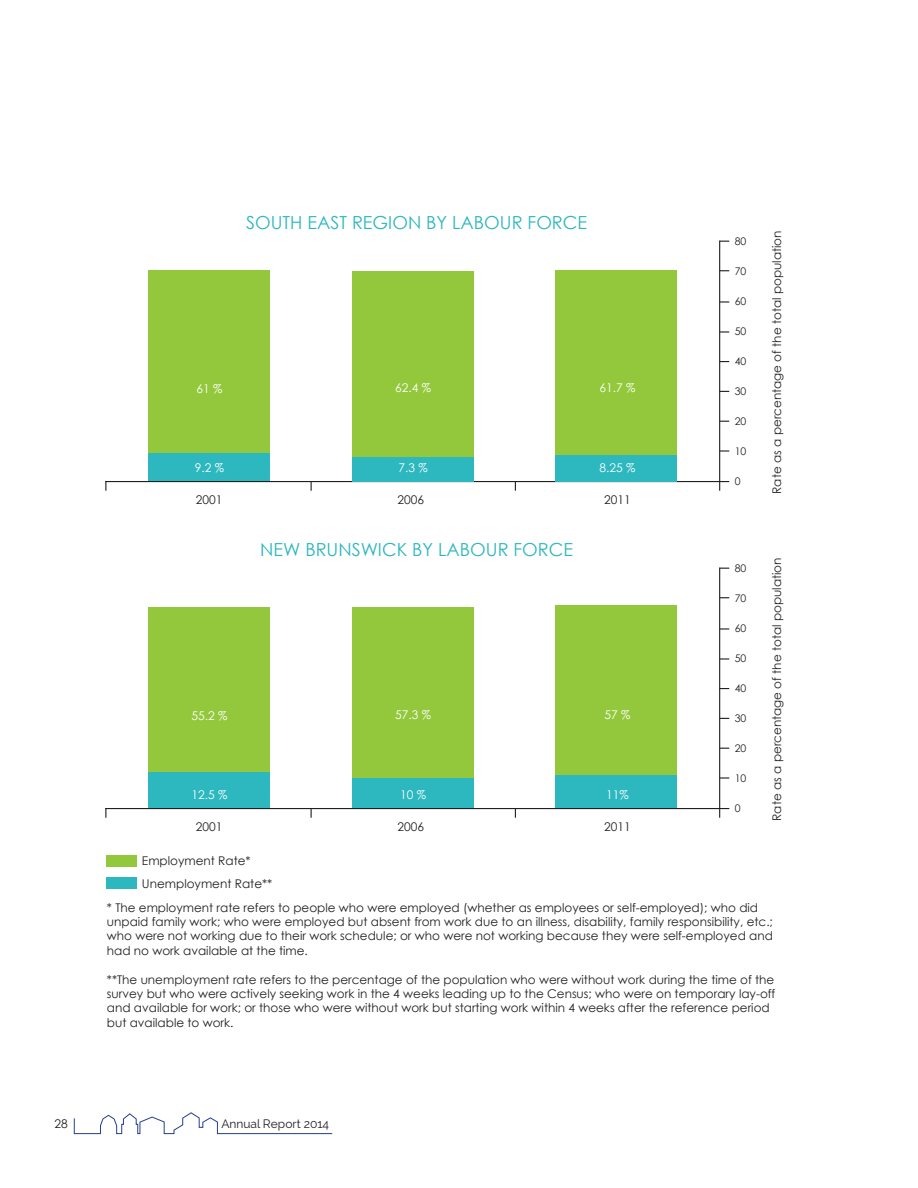
<style>
.page{position:relative;width:918px;height:1188px;background:#fff}
.page>*{position:absolute;margin:0;border:0;box-sizing:border-box;transform-origin:0 0}
.t1{font:18px "Century Gothic";color:#2db7be}
.t2{font:12px/14.4px "Century Gothic";color:#231f20}
.t3{font:12px "Century Gothic";color:#fff}
.t4{font:12px "Raleway";color:#231f20}
.t5{font:10.5px "Century Gothic";color:#231f20}
</style>
<div class="page">
<svg style="left:73px;top:1112px;width:260px;height:22px"></svg>
<hr style="left:105px;top:481px;width:624px;height:1px;background:#231f20">
<hr style="left:719px;top:241px;width:1px;height:250px;background:#231f20">
<svg style="left:720px;top:450px;width:9px;height:2px"></svg>
<svg style="left:720px;top:331px;width:9px;height:2px"></svg>
<svg style="left:720px;top:301px;width:9px;height:2px"></svg>
<div style="left:148px;top:270px;width:122px;height:183px;background:#93c83d"></div>
<div style="left:106px;top:855px;width:31px;height:11px;background:#93c83d"></div>
<div style="left:106px;top:877px;width:31px;height:12px;background:#2db7be"></div>
<div style="left:148px;top:453px;width:122px;height:28px;background:#2db7be"></div>
<div style="left:352px;top:271px;width:122px;height:186px;background:#93c83d"></div>
<div style="left:352px;top:457px;width:122px;height:24px;background:#2db7be"></div>
<div style="left:555px;top:271px;width:121px;height:184px;background:#93c83d"></div>
<div style="left:555px;top:455px;width:121px;height:26px;background:#2db7be"></div>
<hr style="left:105px;top:808px;width:624px;height:1px;background:#231f20">
<hr style="left:719px;top:568px;width:1px;height:250px;background:#231f20">
<svg style="left:720px;top:777px;width:9px;height:2px"></svg>
<svg style="left:720px;top:658px;width:9px;height:2px"></svg>
<svg style="left:720px;top:628px;width:9px;height:2px"></svg>
<div style="left:148px;top:607px;width:122px;height:165px;background:#93c83d"></div>
<div style="left:148px;top:772px;width:122px;height:36px;background:#2db7be"></div>
<div style="left:352px;top:607px;width:122px;height:172px;background:#93c83d"></div>
<div style="left:352px;top:779px;width:122px;height:29px;background:#2db7be"></div>
<div style="left:555px;top:605px;width:121px;height:170px;background:#93c83d"></div>
<div style="left:555px;top:775px;width:121px;height:33px;background:#2db7be"></div>
<p class="t2" style="left:55px;top:1116px;width:15px">28</p>
<p class="t1" style="left:246px;top:211px;width:343px">SOUTH EAST REGION BY LABOUR FORCE</p>
<p class="t3" style="left:197px;top:381px;width:27px">61 %</p>
<p class="t3" style="left:395px;top:381px;width:37px">62.4 %</p>
<p class="t3" style="left:599px;top:381px;width:37px">61.7 %</p>
<p class="t3" style="left:195px;top:460px;width:31px">9.2 %</p>
<p class="t3" style="left:399px;top:460px;width:31px">7.3 %</p>
<p class="t3" style="left:599px;top:460px;width:37px">8.25 %</p>
<p class="t2" style="left:196px;top:492px;width:28px">2001</p>
<p class="t2" style="left:397px;top:492px;width:28px">2006</p>
<p class="t2" style="left:604px;top:492px;width:28px">2011</p>
<p class="t1" style="left:260px;top:538px;width:315px">NEW BRUNSWICK BY LABOUR FORCE</p>
<p class="t3" style="left:192px;top:708px;width:37px">55.2 %</p>
<p class="t3" style="left:395px;top:708px;width:37px">57.3 %</p>
<p class="t3" style="left:604px;top:708px;width:27px">57 %</p>
<p class="t3" style="left:192px;top:787px;width:37px">12.5 %</p>
<p class="t3" style="left:400px;top:787px;width:27px">10 %</p>
<p class="t3" style="left:606px;top:787px;width:24px">11%</p>
<p class="t2" style="left:196px;top:819px;width:28px">2001</p>
<p class="t2" style="left:397px;top:819px;width:28px">2006</p>
<p class="t2" style="left:604px;top:819px;width:28px">2011</p>
<p class="t2" style="left:142px;top:853px;width:110px">Employment Rate*</p>
<p class="t2" style="left:142px;top:876px;width:132px">Unemployment Rate**</p>
<p class="t5" style="left:735px;top:235px;width:13px">80</p>
<p class="t5" style="left:735px;top:265px;width:13px">70</p>
<p class="t5" style="left:735px;top:295px;width:13px">60</p>
<p class="t5" style="left:735px;top:325px;width:13px">50</p>
<p class="t5" style="left:735px;top:355px;width:13px">40</p>
<p class="t5" style="left:735px;top:385px;width:13px">30</p>
<p class="t5" style="left:735px;top:415px;width:13px">20</p>
<p class="t5" style="left:735px;top:445px;width:13px">10</p>
<p class="t5" style="left:735px;top:475px;width:7px">0</p>
<p class="t2" style="left:769px;top:494px;width:265px;rotate:-90deg">Rate as a percentage of the total population</p>
<p class="t5" style="left:735px;top:562px;width:13px">80</p>
<p class="t5" style="left:735px;top:592px;width:13px">70</p>
<p class="t5" style="left:735px;top:622px;width:13px">60</p>
<p class="t5" style="left:735px;top:652px;width:13px">50</p>
<p class="t5" style="left:735px;top:682px;width:13px">40</p>
<p class="t5" style="left:735px;top:712px;width:13px">30</p>
<p class="t5" style="left:735px;top:742px;width:13px">20</p>
<p class="t5" style="left:735px;top:772px;width:13px">10</p>
<p class="t5" style="left:735px;top:802px;width:7px">0</p>
<p class="t2" style="left:769px;top:821px;width:265px;rotate:-90deg">Rate as a percentage of the total population</p>
<p class="t2" style="left:107px;top:900px;width:668px">* The employment rate refers to people who were employed (whether as employees or self-employed); who did unpaid family work; who were employed but absent from work due to an illness, disability, family responsibility, etc.; who were not working due to their work schedule; or who were not working because they were self-employed and had no work available at the time.</p>
<p class="t2" style="left:107px;top:972px;width:670px">**The unemployment rate refers to the percentage of the population who were without work during the time of the survey but who were actively seeking work in the 4 weeks leading up to the Census; who were on temporary lay-off and available for work; or those who were without work but starting work within 4 weeks after the reference period but available to work.</p>
<p class="t4" style="left:221px;top:1117px;width:109px">Annual Report 2014</p>
</div>
